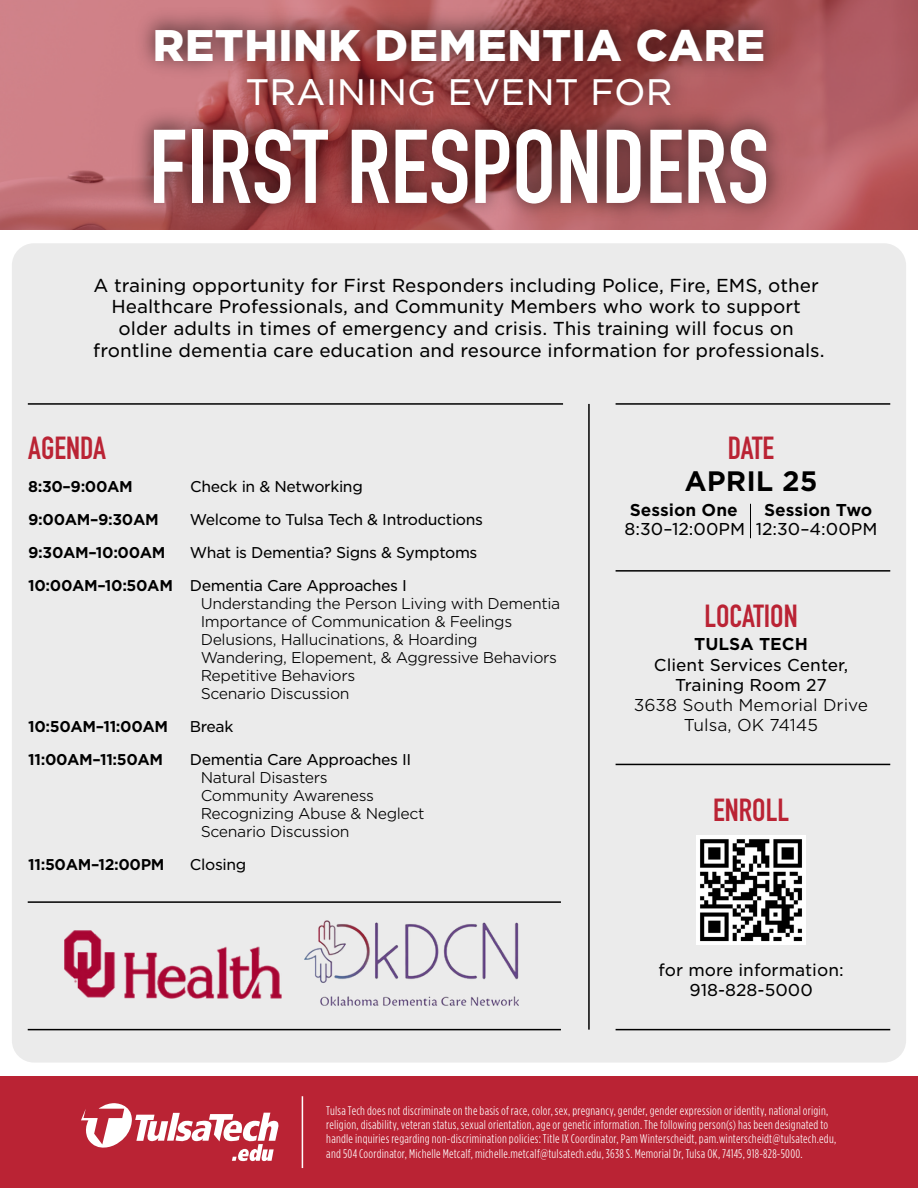
<style>
.page{position:relative;width:918px;height:1188px;background:#fff}
.page>*{position:absolute;margin:0;border:0;box-sizing:border-box;transform-origin:0 0}
.t1{font:700 102.75px "DIN Condensed";color:#fff}
.t2{font:900 42.45px "Gotham S Sm";color:#fff}
.t3{font:35.4px "Gotham S Sm";color:#fff}
.t4{font:700 31.5px "DIN Condensed";color:#ba2334}
.t5{font:700 27px "Gotham S Sm";color:#000}
.t6{font:18px/21.6px "Gotham S Sm";color:#000;text-align:center}
.t7{font:16.5px/19.8px "Gotham S Sm";color:#000;text-align:center}
.t8{font:300 16.5px/19.8px "Gotham S Sm";color:#000;text-align:center}
.t9{font:700 16.5px "Gotham S Sm";color:#000}
.t10{font:300 15px/18px "Gotham S Sm";letter-spacing:-.025em;color:#000}
.t11{font:15px "Gotham S Sm";letter-spacing:-.025em;color:#000}
.t12{font:700 15px "Gotham S Sm";letter-spacing:-.025em;color:#000}
.t13{font:300 12px/14.4px "Gotham Cond S Sm";letter-spacing:.015em;color:#fff}
.s1{font-weight:700}
.s2{font-weight:400}
</style>
<div class="page">
<svg style="left:0;top:0;width:918px;height:230px;background:#bf6c72"></svg>
<img style="left:94px;top:0;width:730px;height:230px">
<div style="left:12px;top:243px;width:894px;height:820px;background:#ebebeb;border-radius:22px"></div>
<img style="left:64px;top:931px;width:218px;height:67px">
<img style="left:305px;top:920px;width:213px;height:86px">
<hr style="left:588px;top:404px;width:2px;height:626px;background:#000">
<hr style="left:28px;top:403px;width:535px;height:2px;background:#000">
<img style="left:696px;top:836px;width:110px;height:109px">
<hr style="left:616px;top:403px;width:274px;height:2px;background:#000">
<hr style="left:616px;top:570px;width:274px;height:2px;background:#000">
<hr style="left:616px;top:764px;width:274px;height:1px;background:#000">
<hr style="left:28px;top:901px;width:533px;height:2px;background:#000">
<hr style="left:28px;top:1029px;width:533px;height:1px;background:#000">
<hr style="left:616px;top:1029px;width:274px;height:1px;background:#000">
<hr style="left:750px;top:504px;width:1px;height:34px;background:#000">
<div style="left:0;top:1076px;width:918px;height:112px;background:#ba2334"></div>
<svg style="left:81px;top:1103px;width:197px;height:58px"></svg>
<hr style="left:302px;top:1096px;width:1px;height:72px;background:#fff">
<h2 class="t2" style="left:153px;top:15px;width:614px">RETHINK DEMENTIA CARE</h2>
<h3 class="t3" style="left:245px;top:69px;width:429px">TRAINING EVENT FOR</h3>
<h1 class="t1" style="left:149px;top:98px;width:622px">FIRST RESPONDERS</h1>
<p class="t6" style="left:93px;top:274px;width:733px">A training opportunity for First Responders including Police, Fire, EMS, other Healthcare Professionals, and Community Members who work to support older adults in times of emergency and crisis. This training will focus on frontline dementia care education and resource information for professionals.</p>
<h3 class="t4" style="left:28px;top:427px;width:79px">AGENDA</h3>
<p class="t12" style="left:28px;top:476px;width:106px">8:30–9:00AM</p>
<p class="t11" style="left:190px;top:476px;width:174px">Check in &amp; Networking</p>
<p class="t12" style="left:28px;top:509px;width:132px">9:00AM–9:30AM</p>
<p class="t11" style="left:190px;top:509px;width:295px">Welcome to Tulsa Tech &amp; Introductions</p>
<p class="t12" style="left:28px;top:542px;width:139px">9:30AM–10:00AM</p>
<p class="t11" style="left:190px;top:542px;width:289px">What is Dementia? Signs &amp; Symptoms</p>
<p class="t10" style="left:201px;top:576px;width:361px;text-indent:-173px"><span class="s1">10:00AM–10:50AM</span> <span class="s2">Dementia Care Approaches I<br></span>Understanding the Person Living with Dementia Importance of Communication &amp; Feelings Delusions, Hallucinations, &amp; Hoarding Wandering, Elopement, &amp; Aggressive Behaviors Repetitive Behaviors<br>Scenario Discussion</p>
<p class="t12" style="left:28px;top:716px;width:141px">10:50AM–11:00AM</p>
<p class="t11" style="left:190px;top:716px;width:45px">Break</p>
<p class="t12" style="left:28px;top:749px;width:137px">11:00AM–11:50AM</p>
<p class="t11" style="left:190px;top:749px;width:223px">Dementia Care Approaches II</p>
<p class="t10" style="left:201px;top:768px;width:225px">Natural Disasters<br>Community Awareness<br>Recognizing Abuse &amp; Neglect<br>Scenario Discussion</p>
<p class="t12" style="left:28px;top:854px;width:138px">11:50AM–12:00PM</p>
<p class="t11" style="left:190px;top:854px;width:58px">Closing</p>
<h3 class="t4" style="left:728px;top:427px;width:48px">DATE</h3>
<h3 class="t5" style="left:684px;top:463px;width:135px">APRIL 25</h3>
<h3 class="t9" style="left:630px;top:498px;width:110px">Session One</h3>
<h3 class="t9" style="left:764px;top:498px;width:110px">Session Two</h3>
<h3 class="t7" style="left:625px;top:519px;width:254px">8:30–12:00PM 12:30–4:00PM</h3>
<h3 class="t4" style="left:704px;top:595px;width:95px">LOCATION</h3>
<h3 class="t9" style="left:694px;top:633px;width:115px">TULSA TECH</h3>
<h3 class="t7" style="left:654px;top:655px;width:196px">Client Services Center,<br>Training Room 27</h3>
<h3 class="t8" style="left:634px;top:695px;width:236px">3638 South Memorial Drive<br>Tulsa, OK 74145</h3>
<h3 class="t4" style="left:713px;top:789px;width:77px">ENROLL</h3>
<h3 class="t7" style="left:658px;top:959px;width:187px">for more information:<br>918-828-5000</h3>
<p class="t13" style="left:326px;top:1103px;width:511px">Tulsa Tech does not discriminate on the basis of race, color, sex, pregnancy, gender, gender expression or identity, national origin, religion, disability, veteran status, sexual orientation, age or genetic information. The following person(s) has been designated to handle inquiries regarding non-discrimination policies: Title IX Coordinator, Pam Winterscheidt, pam.winterscheidt@tulsatech.edu, and 504 Coordinator, Michelle Metcalf, michelle.metcalf@tulsatech.edu, 3638 S. Memorial Dr, Tulsa OK, 74145, 918-828-5000.</p>
</div>
